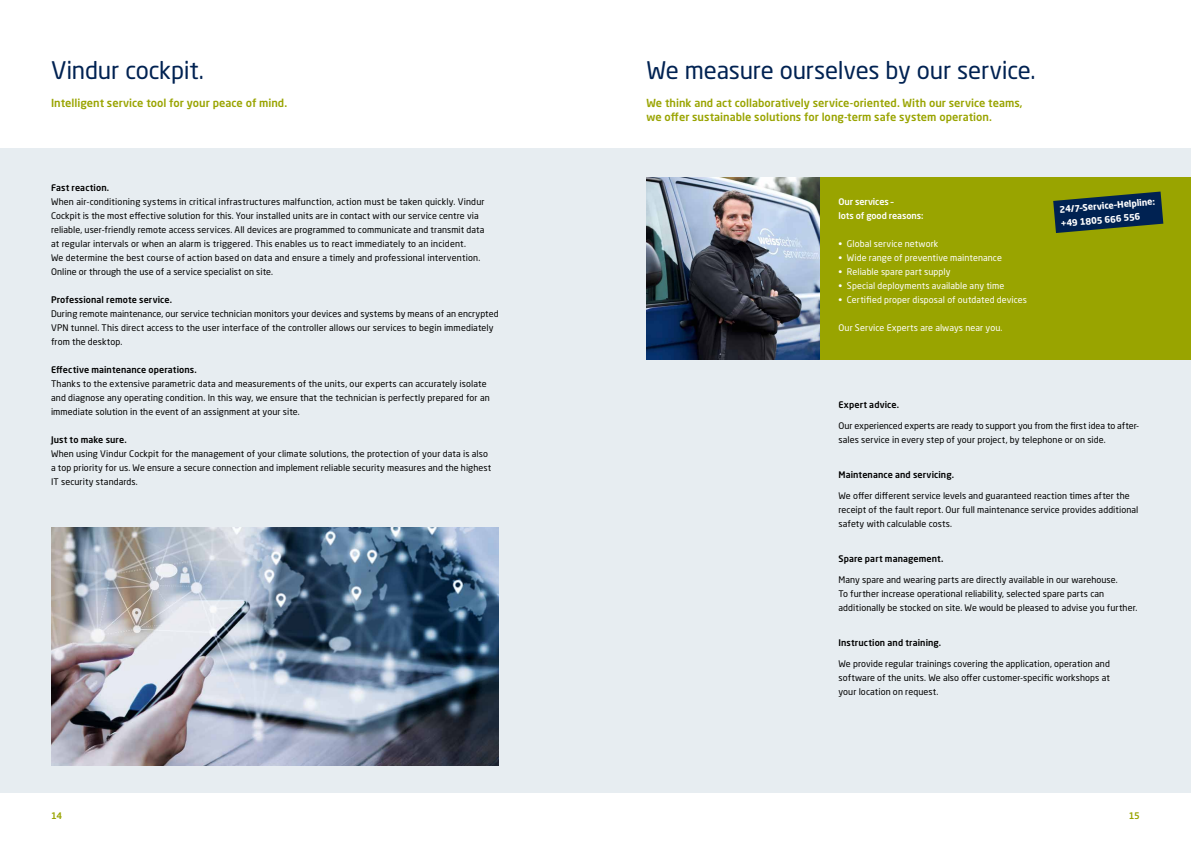
<style>
.page{position:relative;width:1191px;height:842px;background:#fff}
.page>*{position:absolute;margin:0;border:0;box-sizing:border-box;transform-origin:0 0}
.t1{font:24px "Neo Sans W1 G";letter-spacing:-.01em;color:#002252}
.t2{font:500 11px/14px "Neo Sans W1 G";color:#99a400}
.t3{font:9px/14px "Neo Sans W1 G";letter-spacing:.01em;color:#000}
.t4{font:9px "Neo Sans W1 G";letter-spacing:.005em;color:#fff}
.t5{font:500 9px "Neo Sans W1 G";letter-spacing:.01em;color:#000}
.t6{font:700 9px/14px "Neo Sans W1 G";color:#fff}
.t7{font:500 9px/14px "Neo Sans W1 G";letter-spacing:-.01em;color:#fff}
.t8{font:500 9px "Neo Sans W1 G";color:#99a400}
</style>
<div class="page">
<div style="left:0;top:149px;width:1191px;height:644px;background:#e7edf1"></div>
<img style="left:646px;top:177px;width:174px;height:182px">
<img style="left:51px;top:527px;width:448px;height:238px">
<div style="left:820px;top:177px;width:371px;height:182px;background:#99a400"></div>
<svg style="left:1053px;top:192px;width:110px;height:41px"></svg>
<h1 class="t1" style="left:51px;top:56px;width:154px">Vindur cockpit.</h1>
<p class="t2" style="left:51px;top:96px;width:238px">Intelligent service tool for your peace of mind.</p>
<p class="t5" style="left:51px;top:182px;width:60px">Fast reaction.</p>
<p class="t3" style="left:51px;top:195px;width:435px">When air-conditioning systems in critical infrastructures malfunction, action must be taken quickly. Vindur Cockpit is the most effective solution for this. Your installed units are in contact with our service centre via reliable, user-friendly remote access services. All devices are programmed to communicate and transmit data at regular intervals or when an alarm is triggered. This enables us to react immediately to an incident.<br>We determine the best course of action based on data and ensure a timely and professional intervention.<br>Online or through the use of a service specialist on site.</p>
<p class="t5" style="left:51px;top:294px;width:123px">Professional remote service.</p>
<p class="t3" style="left:51px;top:307px;width:449px">During remote maintenance, our service technician monitors your devices and systems by means of an encrypted<br>VPN tunnel. This direct access to the user interface of the controller allows our services to begin immediately from the desktop.</p>
<p class="t5" style="left:51px;top:364px;width:147px">Effective maintenance operations.</p>
<p class="t3" style="left:51px;top:377px;width:440px">Thanks to the extensive parametric data and measurements of the units, our experts can accurately isolate and diagnose any operating condition. In this way, we ensure that the technician is perfectly prepared for an immediate solution in the event of an assignment at your site.</p>
<p class="t5" style="left:51px;top:434px;width:77px">Just to make sure.</p>
<p class="t3" style="left:51px;top:447px;width:442px">When using Vindur Cockpit for the management of your climate solutions, the protection of your data is also a top priority for us. We ensure a secure connection and implement reliable security measures and the highest<br>IT security standards.</p>
<h1 class="t1" style="left:646px;top:56px;width:391px">We measure ourselves by our service.</h1>
<p class="t2" style="left:646px;top:96px;width:378px">We think and act collaboratively service-oriented. With our service teams, we offer sustainable solutions for long-term safe system operation.</p>
<p class="t7" style="left:838px;top:194px;width:86px">Our services –<br>lots of good reasons:</p>
<p class="t4" style="left:838px;top:238px;width:101px">• Global service network</p>
<p class="t4" style="left:838px;top:252px;width:165px">• Wide range of preventive maintenance</p>
<p class="t4" style="left:838px;top:266px;width:113px">• Reliable spare part supply</p>
<p class="t4" style="left:838px;top:280px;width:167px">• Special deployments available any time</p>
<p class="t4" style="left:838px;top:294px;width:190px">• Certified proper disposal of outdated devices</p>
<p class="t4" style="left:838px;top:322px;width:165px">Our Service Experts are always near you.</p>
<p class="t6" style="left:1059px;top:202px;width:97px;rotate:-5deg">24/7–Service–Helpline: +49 1805 666 556</p>
<p class="t5" style="left:838px;top:399px;width:62px">Expert advice.</p>
<p class="t3" style="left:838px;top:419px;width:302px">Our experienced experts are ready to support you from the first idea to after&shy;sales service in every step of your project, by telephone or on side.</p>
<p class="t5" style="left:838px;top:469px;width:117px">Maintenance and servicing.</p>
<p class="t3" style="left:838px;top:489px;width:301px">We offer different service levels and guaranteed reaction times after the receipt of the fault report. Our full maintenance service provides additional safety with calculable costs.</p>
<p class="t5" style="left:838px;top:553px;width:106px">Spare part management.</p>
<p class="t3" style="left:838px;top:573px;width:300px">Many spare and wearing parts are directly available in our warehouse.<br>To further increase operational reliability, selected spare parts can additionally be stocked on site. We would be pleased to advise you further.</p>
<p class="t5" style="left:838px;top:637px;width:104px">Instruction and training.</p>
<p class="t3" style="left:838px;top:657px;width:273px;text-align:justify">We provide regular trainings covering the application, operation and software of the units. We also offer customer-specific workshops at your location on request.</p>
<p class="t8" style="left:51px;top:810px;width:13px">14</p>
<p class="t8" style="left:1128px;top:810px;width:13px">15</p>
</div>
